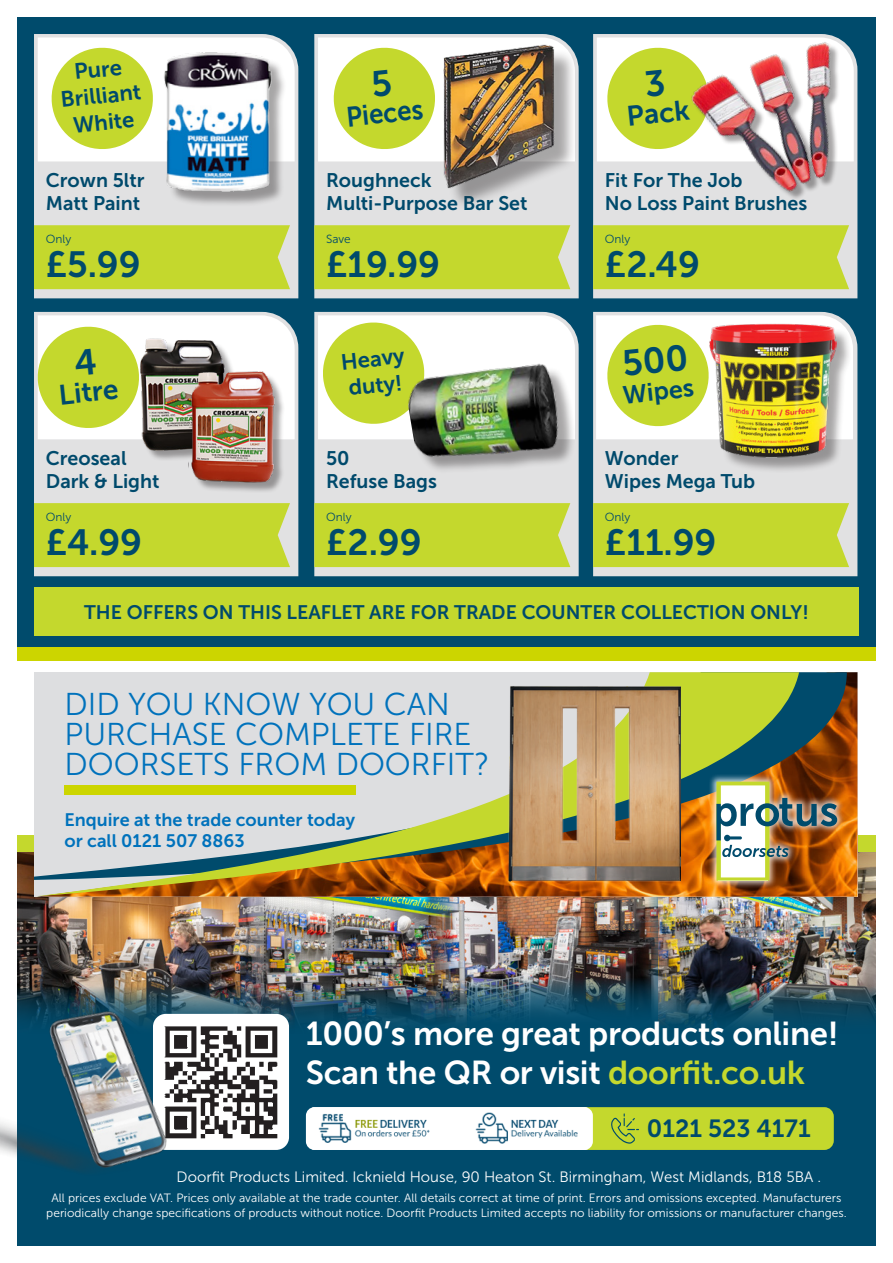
<style>
.page{position:relative;width:893px;height:1263px;background:#fff}
.page>*{position:absolute;margin:0;border:0;box-sizing:border-box;transform-origin:0 0}
.t1{font:36.3px "Museo Sans 700";color:#004a6c}
.t2{font:33px/39.6px "Museo Sans 700";letter-spacing:-.01em;color:#fff}
.t3{font:31.5px/30px "Museo Sans 300";color:#0072bc}
.t4{font:28.05px "Museo Sans 700";color:#004a6c}
.t5{font:28.05px "Museo Sans 700";color:#004a6c;scale:.92 1}
.t6{font:25.05px "Museo Sans 700";color:#004a6c}
.t7{font:24.75px "Museo Sans 700";color:#004a6c}
.t8{font:22.05px/26.5px "Museo Sans 700";color:#004a6c}
.t9{font:19.65px/23.5px "Museo Sans 700";color:#004a6c}
.t10{font:19.5px "Museo Sans 700";color:#004a6c}
.t11{font:18px/21.6px "Museo Sans 700";color:#0072bc}
.t12{font:15px "Museo Sans 300";color:#fff}
.t13{font:12px/14.4px "Museo Sans 300";color:#fff;text-align:center}
.t14{font:11.85px "Museo Sans 300";color:#004a6c}
.s1{color:#c4d82d}
</style>
<div class="page">
<div style="left:17px;top:852px;width:859px;height:394px;background:#004b6c"></div>
<img style="left:17px;top:852px;width:210px;height:95px">
<img style="left:690px;top:852px;width:186px;height:173px">
<img style="left:227px;top:897px;width:186px;height:140px">
<img style="left:413px;top:897px;width:277px;height:129px">
<svg style="left:17px;top:836px;width:859px;height:16px"></svg>
<div style="left:17px;top:646px;width:859px;height:15px;background:#ccd500"></div>
<div style="left:17px;top:17px;width:859px;height:629px;background:#004b6c"></div>
<div style="left:34px;top:34px;width:264px;height:264px;background:#e1e1e2"></div>
<div style="left:34px;top:312px;width:264px;height:264px;background:#e1e1e2"></div>
<svg style="left:314px;top:34px;width:265px;height:264px;background:#dadcde"></svg>
<svg style="left:314px;top:312px;width:265px;height:264px;background:#dbddde"></svg>
<div style="left:593px;top:34px;width:264px;height:264px;background:#e1e1e2"></div>
<div style="left:593px;top:312px;width:264px;height:264px;background:#e1e1e2"></div>
<div style="left:34px;top:225px;width:256px;height:64px;background:#c4d82d"></div>
<div style="left:34px;top:503px;width:256px;height:64px;background:#c4d82d"></div>
<div style="left:314px;top:225px;width:256px;height:64px;background:#c4d82d"></div>
<div style="left:314px;top:503px;width:256px;height:64px;background:#c4d82d"></div>
<div style="left:593px;top:225px;width:256px;height:64px;background:#c4d82d"></div>
<div style="left:593px;top:503px;width:256px;height:64px;background:#c4d82d"></div>
<div style="left:447px;top:48px;width:130px;height:162px;background:#231f20;opacity:.4"></div>
<img style="left:441px;top:161px;width:115px;height:29px">
<div style="left:153px;top:1014px;width:136px;height:136px;background:#fff;border-radius:13px"></div>
<img style="left:244px;top:1026px;width:34px;height:113px">
<img style="left:0;top:947px;width:244px;height:223px">
<div style="left:550px;top:1107px;width:284px;height:43px;background:#c4d82d;border-radius:9px"></div>
<svg style="left:611px;top:1113px;width:28px;height:31px"></svg>
<div style="left:306px;top:1107px;width:287px;height:43px;background:#fff;border-radius:9px"></div>
<img style="left:312px;top:1107px;width:276px;height:43px">
<div style="left:34px;top:587px;width:825px;height:48px;background:#c4d82d"></div>
<svg style="left:318px;top:315px;width:257px;height:124px;background:#dbe789"></svg>
<svg style="left:38px;top:37px;width:257px;height:124px;background:#e1ea9b"></svg>
<img style="left:399px;top:325px;width:177px;height:172px">
<div style="left:166px;top:54px;width:121px;height:153px;background:#231f20;opacity:.4"></div>
<img style="left:156px;top:50px;width:127px;height:144px">
<div style="left:712px;top:326px;width:140px;height:147px;background:#231f20;opacity:.4"></div>
<img style="left:708px;top:439px;width:129px;height:22px">
<img style="left:687px;top:34px;width:171px;height:179px">
<div style="left:142px;top:341px;width:94px;height:120px;background:#231f20;opacity:.4"></div>
<img style="left:138px;top:439px;width:51px;height:12px">
<div style="left:193px;top:374px;width:92px;height:119px;background:#231f20;opacity:.4"></div>
<img style="left:189px;top:439px;width:88px;height:45px">
<svg style="left:34px;top:672px;width:813px;height:208px;background:#4d493d"></svg>
<svg style="left:35px;top:672px;width:764px;height:224px;background:#c5c0a3"></svg>
<div style="left:709px;top:774px;width:136px;height:115px;background:#fff;opacity:.75"></div>
<img style="left:716px;top:782px;width:121px;height:98px">
<div style="left:64px;top:785px;width:292px;height:9px;background:#ccd500"></div>
<img style="left:506px;top:682px;width:175px;height:205px">
<img style="left:318px;top:37px;width:257px;height:124px">
<img style="left:597px;top:37px;width:257px;height:124px">
<img style="left:596px;top:315px;width:257px;height:124px">
<img style="left:35px;top:315px;width:260px;height:124px">
<h3 class="t8" style="left:57px;top:60px;width:82px;text-align:center;rotate:-6deg">Pure<br>Brilliant<br>White</h3>
<h3 class="t5" style="left:345px;top:102px;width:85px;rotate:-6deg">Pieces</h3>
<h3 class="t4" style="left:625px;top:101px;width:65px;rotate:-6deg">Pack</h3>
<h3 class="t9" style="left:46px;top:168px;width:100px">Crown 5ltr<br>Matt Paint</h3>
<h3 class="t9" style="left:326px;top:168px;width:203px">Roughneck<br>Multi-Purpose Bar Set</h3>
<h3 class="t9" style="left:605px;top:168px;width:204px">Fit For The Job<br>No Loss Paint Brushes</h3>
<p class="t14" style="left:46px;top:233px;width:27px">Only</p>
<p class="t14" style="left:326px;top:233px;width:26px">Save</p>
<p class="t14" style="left:605px;top:233px;width:27px">Only</p>
<h1 class="t1" style="left:46px;top:244px;width:96px">£5.99</h1>
<h1 class="t1" style="left:326px;top:244px;width:116px">£19.99</h1>
<h1 class="t1" style="left:605px;top:244px;width:97px">£2.49</h1>
<h3 class="t4" style="left:57px;top:380px;width:61px;rotate:-6deg">Litre</h3>
<h3 class="t8" style="left:340px;top:349px;width:65px;rotate:-6deg">Heavy duty!</h3>
<h3 class="t6" style="left:621px;top:381px;width:73px;rotate:-6deg">Wipes</h3>
<h3 class="t9" style="left:46px;top:446px;width:115px">Creoseal<br>Dark &amp; Light</h3>
<h3 class="t9" style="left:326px;top:446px;width:112px">50<br>Refuse Bags</h3>
<h3 class="t9" style="left:605px;top:446px;width:152px">Wonder<br>Wipes Mega Tub</h3>
<p class="t14" style="left:46px;top:511px;width:27px">Only</p>
<p class="t14" style="left:326px;top:511px;width:27px">Only</p>
<p class="t14" style="left:605px;top:511px;width:27px">Only</p>
<h1 class="t1" style="left:46px;top:522px;width:98px">£4.99</h1>
<h1 class="t1" style="left:326px;top:522px;width:97px">£2.99</h1>
<h1 class="t1" style="left:605px;top:522px;width:113px">£11.99</h1>
<h3 class="t10" style="left:84px;top:602px;width:726px">THE OFFERS ON THIS LEAFLET ARE FOR TRADE COUNTER COLLECTION ONLY!</h3>
<h3 class="t3" style="left:64px;top:689px;width:427px">DID YOU KNOW YOU CAN<br>PURCHASE COMPLETE FIRE<br>DOORSETS FROM DOORFIT?</h3>
<h3 class="t11" style="left:64px;top:808px;width:292px">Enquire at the trade counter today or call 0121 507 8863</h3>
<h2 class="t2" style="left:306px;top:1013px;width:534px">1000’s more great products online!<br>Scan the QR or visit <span class="s1">doorfit.co.uk</span></h2>
<h3 class="t7" style="left:647px;top:1115px;width:165px">0121 523 4171</h3>
<p class="t12" style="left:177px;top:1169px;width:646px">Doorfit Products Limited. Icknield House, 90 Heaton St. Birmingham, West Midlands, B18 5BA .</p>
<p class="t13" style="left:46px;top:1191px;width:802px">All prices exclude VAT. Prices only available at the trade counter. All details correct at time of print. Errors and omissions excepted. Manufacturers periodically change specifications of products without notice. Doorfit Products Limited accepts no liability for omissions or manufacturer changes.</p>
</div>
